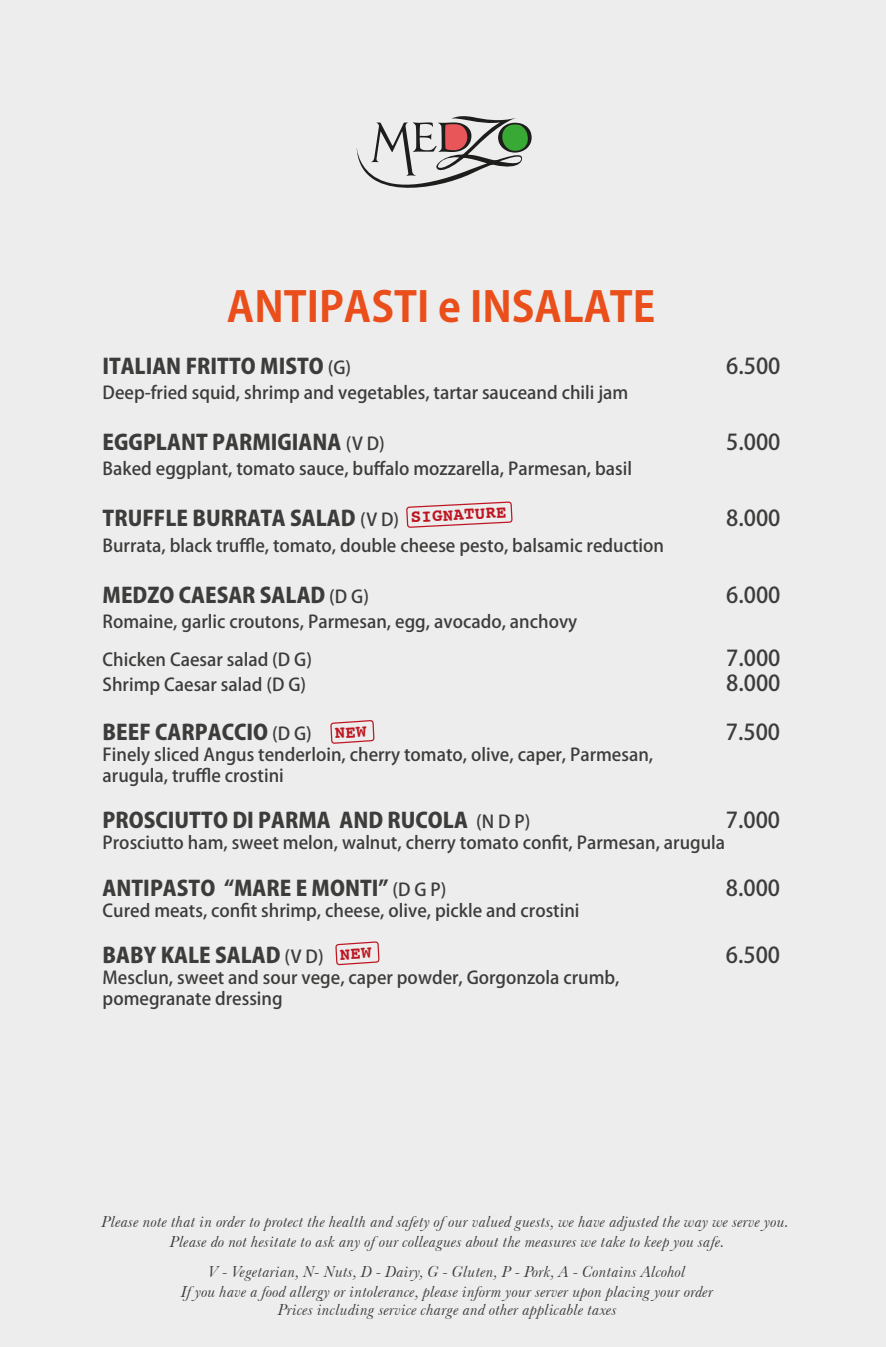
<style>
.page{position:relative;width:886px;height:1347px;background:#fff}
.page>*{position:absolute;margin:0;border:0;box-sizing:border-box;transform-origin:0 0}
.t1{font:700 41.38px "Koz Go Pro";color:#e94e1b}
.t2{font:500 21.75px "Koz Go Pro";color:#3c3c3b}
.t3{font:800 21px "Koz Go Pro";color:#3c3c3b}
.t4{font:500 17.5px/21px "Koz Go Pro";color:#3c3c3b}
.t5{font:700 17.5px "Courier";color:#be1622}
.t6{font:italic 16.25px/19.5px "Baskerville No 2 BT";color:#3c3c3b;text-align:center}
.s1{font-weight:500;font-size:17.5px}
</style>
<div class="page">
<div style="left:0;top:0;width:886px;height:1346px;background:#ededed"></div>
<svg style="left:357px;top:116px;width:175px;height:72px"></svg>
<svg style="left:407px;top:501px;width:106px;height:27px"></svg>
<svg style="left:330px;top:720px;width:45px;height:24px"></svg>
<svg style="left:336px;top:941px;width:44px;height:25px"></svg>
<h1 class="t1" style="left:227px;top:280px;width:430px">ANTIPASTI e INSALATE</h1>
<p class="t3" style="left:103px;top:352px;width:250px">ITALIAN FRITTO MISTO <span class="s1">(G)</span></p>
<p class="t2" style="left:726px;top:352px;width:56px">6.500</p>
<p class="t4" style="left:103px;top:383px;width:527px">Deep-fried squid, shrimp and vegetables, tartar sauceand chili jam</p>
<p class="t3" style="left:103px;top:428px;width:284px">EGGPLANT PARMIGIANA <span class="s1">(V D)</span></p>
<p class="t2" style="left:726px;top:428px;width:56px">5.000</p>
<p class="t4" style="left:103px;top:459px;width:531px">Baked eggplant, tomato sauce, buffalo mozzarella, Parmesan, basil</p>
<p class="t3" style="left:103px;top:505px;width:298px">TRUFFLE BURRATA SALAD <span class="s1">(V D)</span></p>
<p class="t2" style="left:726px;top:504px;width:56px">8.000</p>
<p class="t4" style="left:103px;top:535px;width:563px">Burrata, black truffle, tomato, double cheese pesto, balsamic reduction</p>
<p class="t3" style="left:103px;top:581px;width:268px">MEDZO CAESAR SALAD <span class="s1">(D G)</span></p>
<p class="t2" style="left:726px;top:580px;width:56px">6.000</p>
<p class="t4" style="left:103px;top:603px;width:476px;line-height:38.1px">Romaine, garlic croutons, Parmesan, egg, avocado, anchovy<br>Chicken Caesar salad (D G)</p>
<p class="t5" style="left:410px;top:502px;width:97px;rotate:-3deg">SIGNATURE</p>
<p class="t2" style="left:726px;top:644px;width:56px">7.000</p>
<p class="t4" style="left:103px;top:675px;width:205px">Shrimp Caesar salad (D G)</p>
<p class="t2" style="left:726px;top:669px;width:56px">8.000</p>
<p class="t3" style="left:103px;top:718px;width:211px">BEEF CARPACCIO <span class="s1">(D G)</span></p>
<p class="t2" style="left:726px;top:718px;width:56px">7.500</p>
<p class="t4" style="left:103px;top:745px;width:552px">Finely sliced Angus tenderloin, cherry tomato, olive, caper, Parmesan, arugula, truffle crostini</p>
<p class="t3" style="left:103px;top:807px;width:429px">PROSCIUTTO DI PARMA AND RUCOLA <span class="s1">(N D P)</span></p>
<p class="t2" style="left:726px;top:806px;width:56px">7.000</p>
<p class="t4" style="left:103px;top:833px;width:624px">Prosciutto ham, sweet melon, walnut, cherry tomato confit, Parmesan, arugula</p>
<p class="t3" style="left:103px;top:874px;width:345px">ANTIPASTO “MARE E MONTI” <span class="s1">(D G P)</span></p>
<p class="t2" style="left:726px;top:873px;width:56px">8.000</p>
<p class="t4" style="left:103px;top:900px;width:478px">Cured meats, confit shrimp, cheese, olive, pickle and crostini</p>
<p class="t3" style="left:103px;top:941px;width:223px">BABY KALE SALAD <span class="s1">(V D)</span></p>
<p class="t2" style="left:726px;top:941px;width:56px">6.500</p>
<p class="t4" style="left:103px;top:968px;width:518px">Mesclun, sweet and sour vege, caper powder, Gorgonzola crumb, pomegranate dressing</p>
<p class="t6" style="left:102px;top:1212px;width:689px">Please note that in order to protect the health and safety of our valued guests, we have adjusted the way we serve you.<br>Please do not hesitate to ask any of our colleagues about the measures we take to keep you safe.</p>
<p class="t6" style="left:181px;top:1261px;width:534px">V - Vegetarian, N- Nuts, D - Dairy, G - Gluten, P - Pork, A - Contains Alcohol<br>If you have a food allergy or intolerance, please inform your server upon placing your order</p>
<p class="t6" style="left:278px;top:1300px;width:340px">Prices including service charge and other applicable taxes</p>
</div>
